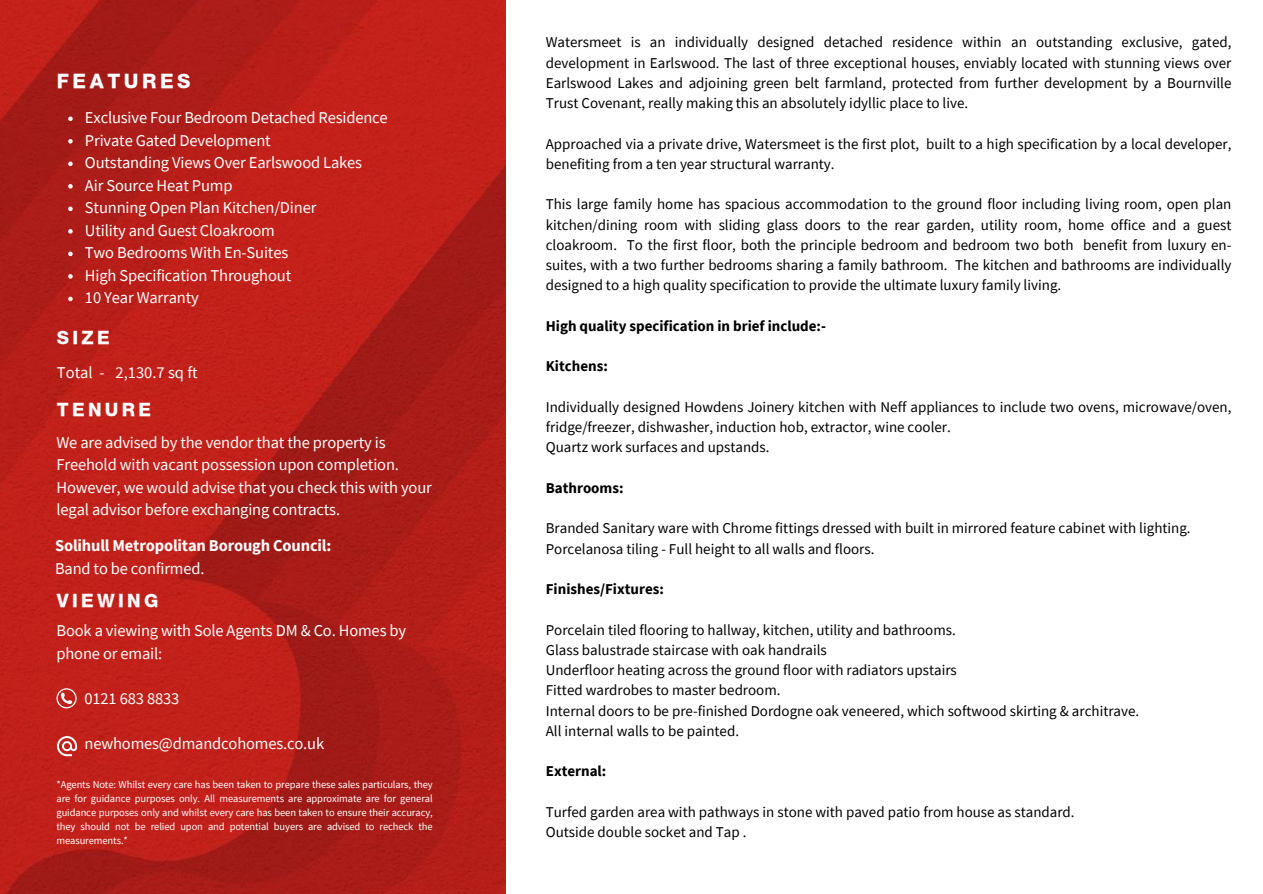
<style>
.page{position:relative;width:1263px;height:894px;background:#fff}
.page>*{position:absolute;margin:0;border:0;box-sizing:border-box;transform-origin:0 0}
.t1{font:800 19.95px "Helvetica Neue";letter-spacing:.18em;color:#fff}
.t2{font:800 18.3px "Helvetica Neue";letter-spacing:.18em;color:#fff}
.t3{font:16.5px/22.5px "Source Sans Pro";letter-spacing:-.01em;color:#fff}
.t4{font:700 16.5px "Source Sans Pro";letter-spacing:-.01em;color:#fff}
.t5{font:15px/20.2px "Source Sans Pro";color:#000}
.t6{font:700 15px "Source Sans Pro";color:#000}
.t7{font:10.5px/14px "Source Sans Pro";letter-spacing:-.01em;color:#fff;text-align:justify}
</style>
<div class="page">
<img style="left:0;top:0;width:505px;height:893px">
<svg style="left:57px;top:688px;width:20px;height:20px"></svg>
<svg style="left:57px;top:735px;width:20px;height:21px"></svg>
<svg style="left:68px;top:116px;width:5px;height:5px"></svg>
<svg style="left:68px;top:139px;width:5px;height:4px"></svg>
<svg style="left:68px;top:161px;width:5px;height:5px"></svg>
<svg style="left:68px;top:184px;width:5px;height:4px"></svg>
<svg style="left:68px;top:206px;width:5px;height:5px"></svg>
<svg style="left:68px;top:229px;width:5px;height:4px"></svg>
<svg style="left:68px;top:251px;width:5px;height:5px"></svg>
<svg style="left:68px;top:274px;width:5px;height:4px"></svg>
<svg style="left:68px;top:296px;width:5px;height:5px"></svg>
<h1 class="t1" style="left:57px;top:69px;width:135px">FEATURES</h1>
<p class="t3" style="left:85px;top:106px;width:304px">Exclusive Four Bedroom Detached Residence<br>Private Gated Development<br>Outstanding Views Over Earlswood Lakes<br>Air Source Heat Pump<br>Stunning Open Plan Kitchen/Diner<br>Utility and Guest Cloakroom<br>Two Bedrooms With En-Suites<br>High Specification Throughout<br>10 Year Warranty</p>
<p class="t2" style="left:57px;top:326px;width:54px">SIZE</p>
<p class="t3" style="left:57px;top:360px;width:49px">Total -</p>
<p class="t3" style="left:116px;top:361px;width:84px">2,130.7 sq ft</p>
<p class="t2" style="left:57px;top:398px;width:96px">TENURE</p>
<p class="t3" style="left:57px;top:430px;width:377px">We are advised by the vendor that the property is Freehold with vacant possession upon completion.<br>However, we would advise that you check this with your legal advisor before exchanging contracts.</p>
<p class="t4" style="left:55px;top:535px;width:278px">Solihull Metropolitan Borough Council:</p>
<p class="t3" style="left:55px;top:556px;width:151px">Band to be confirmed.</p>
<p class="t2" style="left:57px;top:589px;width:103px">VIEWING</p>
<p class="t3" style="left:57px;top:618px;width:351px">Book a viewing with Sole Agents DM &amp; Co. Homes by phone or email:</p>
<p class="t3" style="left:85px;top:686px;width:96px">0121 683 8833</p>
<p class="t3" style="left:85px;top:731px;width:241px">newhomes@dmandcohomes.co.uk</p>
<p class="t7" style="left:57px;top:777px;width:378px">*Agents Note: Whilst every care has been taken to prepare these sales particulars, they are for guidance purposes only. All measurements are approximate are for general guidance purposes only and whilst every care has been taken to ensure their accuracy, they should not be relied upon and potential buyers are advised to recheck the measurements.*</p>
<p class="t5" style="left:546px;top:32px;width:687px;text-align:justify">Watersmeet is an individually designed detached residence within an outstanding exclusive, gated, development in Earlswood. The last of three exceptional houses, enviably located with stunning views over Earlswood Lakes and adjoining green belt farmland, protected from further development by a Bournville Trust Covenant, really making this an absolutely idyllic place to live.</p>
<p class="t5" style="left:546px;top:133px;width:687px">Approached via a private drive, Watersmeet is the first plot, built to a high specification by a local developer, benefiting from a ten year structural warranty.</p>
<p class="t5" style="left:546px;top:194px;width:687px;text-align:justify">This large family home has spacious accommodation to the ground floor including living room, open plan kitchen/dining room with sliding glass doors to the rear garden, utility room, home office and a guest cloakroom. To the first floor, both the principle bedroom and bedroom two both benefit from luxury en&shy;suites, with a two further bedrooms sharing a family bathroom. The kitchen and bathrooms are individually designed to a high quality specification to provide the ultimate luxury family living.</p>
<p class="t6" style="left:546px;top:316px;width:282px">High quality specification in brief include:-</p>
<p class="t6" style="left:546px;top:356px;width:64px">Kitchens:</p>
<p class="t5" style="left:546px;top:396px;width:687px">Individually designed Howdens Joinery kitchen with Neff appliances to include two ovens, microwave/oven, fridge/freezer, dishwasher, induction hob, extractor, wine cooler.<br>Quartz work surfaces and upstands.</p>
<p class="t6" style="left:546px;top:478px;width:79px">Bathrooms:</p>
<p class="t5" style="left:546px;top:517px;width:646px">Branded Sanitary ware with Chrome fittings dressed with built in mirrored feature cabinet with lighting.<br>Porcelanosa tiling - Full height to all walls and floors.</p>
<p class="t6" style="left:546px;top:579px;width:120px">Finishes/Fixtures:</p>
<p class="t5" style="left:546px;top:619px;width:595px">Porcelain tiled flooring to hallway, kitchen, utility and bathrooms.<br>Glass balustrade staircase with oak handrails<br>Underfloor heating across the ground floor with radiators upstairs<br>Fitted wardrobes to master bedroom.<br>Internal doors to be pre-finished Dordogne oak veneered, which softwood skirting &amp; architrave.<br>All internal walls to be painted.</p>
<p class="t6" style="left:546px;top:761px;width:62px">External:</p>
<p class="t5" style="left:546px;top:801px;width:530px">Turfed garden area with pathways in stone with paved patio from house as standard.<br>Outside double socket and Tap .</p>
</div>
